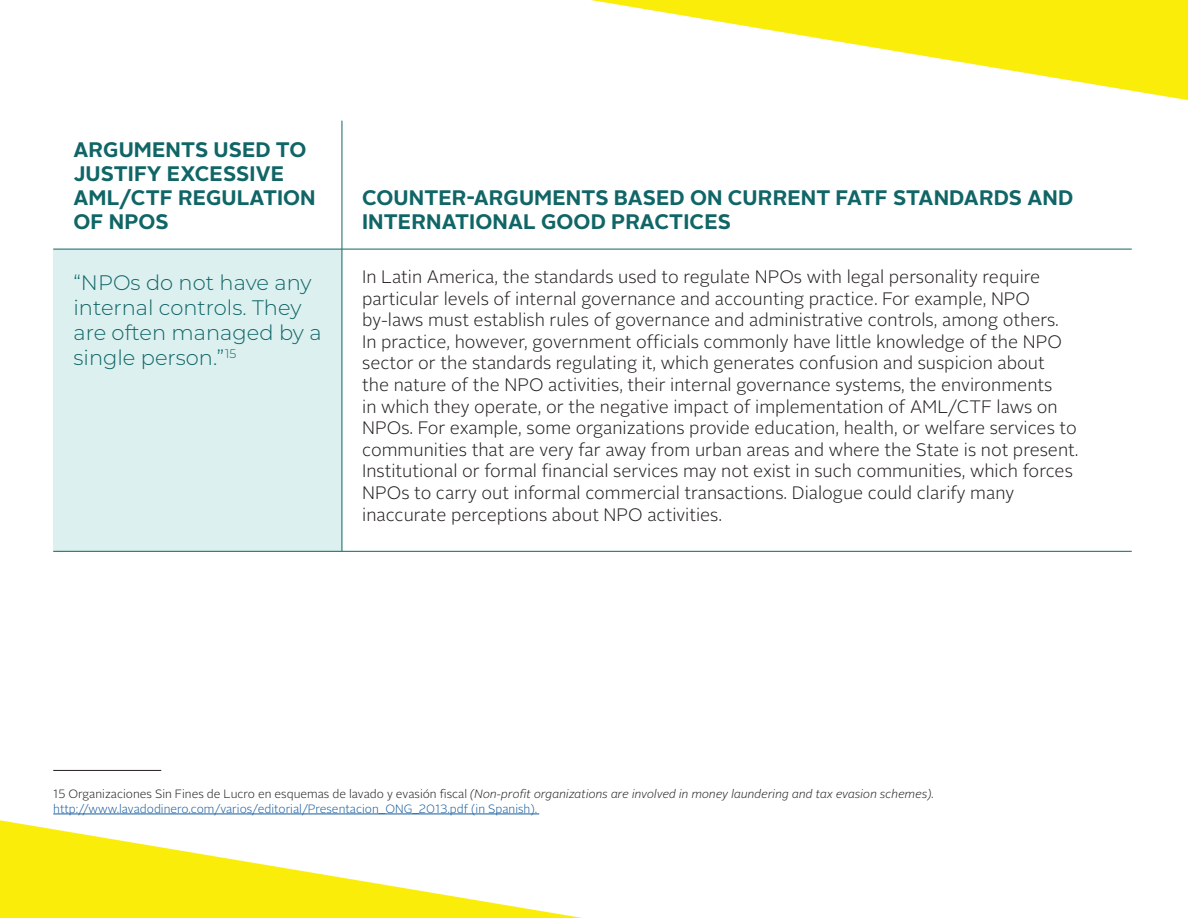
<style>
.page{position:relative;width:1188px;height:918px;background:#fff}
.page>*{position:absolute;margin:0;border:0;box-sizing:border-box;transform-origin:0 0}
.Header2{font:700 21px/24px "Alright Sans";letter-spacing:.005em;color:#106566}
.quote{font:300 21px/25.2px "Montserrat";color:#106566}
.body{font:300 18px/21.6px "Alright Sans";color:#231f20}
.footnote{font:300 12px/14.4px "Alright Sans";color:#175d9e}
.s1{color:#231f20}
.s2{font-style:italic;color:#231f20}
</style>
<div class="page">
<img style="left:0;top:0;width:1188px;height:918px">
<div style="left:53px;top:249px;width:289px;height:302px;background:#dcf0f0"></div>
<hr style="left:53px;top:551px;width:289px;height:1px;background:#106566">
<hr style="left:342px;top:551px;width:790px;height:1px;background:#106566">
<hr style="left:342px;top:121px;width:1px;height:128px;background:#106566">
<hr style="left:53px;top:249px;width:289px;height:1px;background:#106566">
<hr style="left:342px;top:249px;width:790px;height:1px;background:#106566">
<hr style="left:342px;top:249px;width:1px;height:302px;background:#106566">
<hr style="left:53px;top:770px;width:108px;height:1px;background:#231f20">
<hr style="left:53px;top:814px;width:486px;height:1px;background:#175d9e">
<p class="Header2" style="left:74px;top:138px;width:244px">ARGUMENTS USED TO<br>JUSTIFY EXCESSIVE<br>AML/CTF REGULATION<br>OF NPOS</p>
<p class="Header2" style="left:362px;top:186px;width:713px">COUNTER-ARGUMENTS BASED ON CURRENT FATF STANDARDS AND<br>INTERNATIONAL GOOD PRACTICES</p>
<p class="quote" style="left:74px;top:269px;width:250px">“NPOs do not have any internal controls. They are often managed by a single person.”<sup>15</sup></p>
<p class="body" style="left:362px;top:266px;width:718px">In Latin America, the standards used to regulate NPOs with legal personality require particular levels of internal governance and accounting practice. For example, NPO by-laws must establish rules of governance and administrative controls, among others.<br>In practice, however, government officials commonly have little knowledge of the NPO sector or the standards regulating it, which generates confusion and suspicion about<br>the nature of the NPO activities, their internal governance systems, the environments<br>in which they operate, or the negative impact of implementation of AML/CTF laws on NPOs. For example, some organizations provide education, health, or welfare services to communities that are very far away from urban areas and where the State is not present.<br>Institutional or formal financial services may not exist in such communities, which forces NPOs to carry out informal commercial transactions. Dialogue could clarify many inaccurate perceptions about NPO activities.</p>
<p class="footnote" style="left:53px;top:787px;width:882px"><span class="s1">15 Organizaciones Sin Fines de Lucro en esquemas de lavado y evasión fiscal</span> <span class="s2">(Non-profit organizations are involved in money laundering and tax evasion schemes). </span>http://www.lavadodinero.com/varios/editorial/Presentacion_ONG_2013.pdf (in Spanish).</p>
</div>
